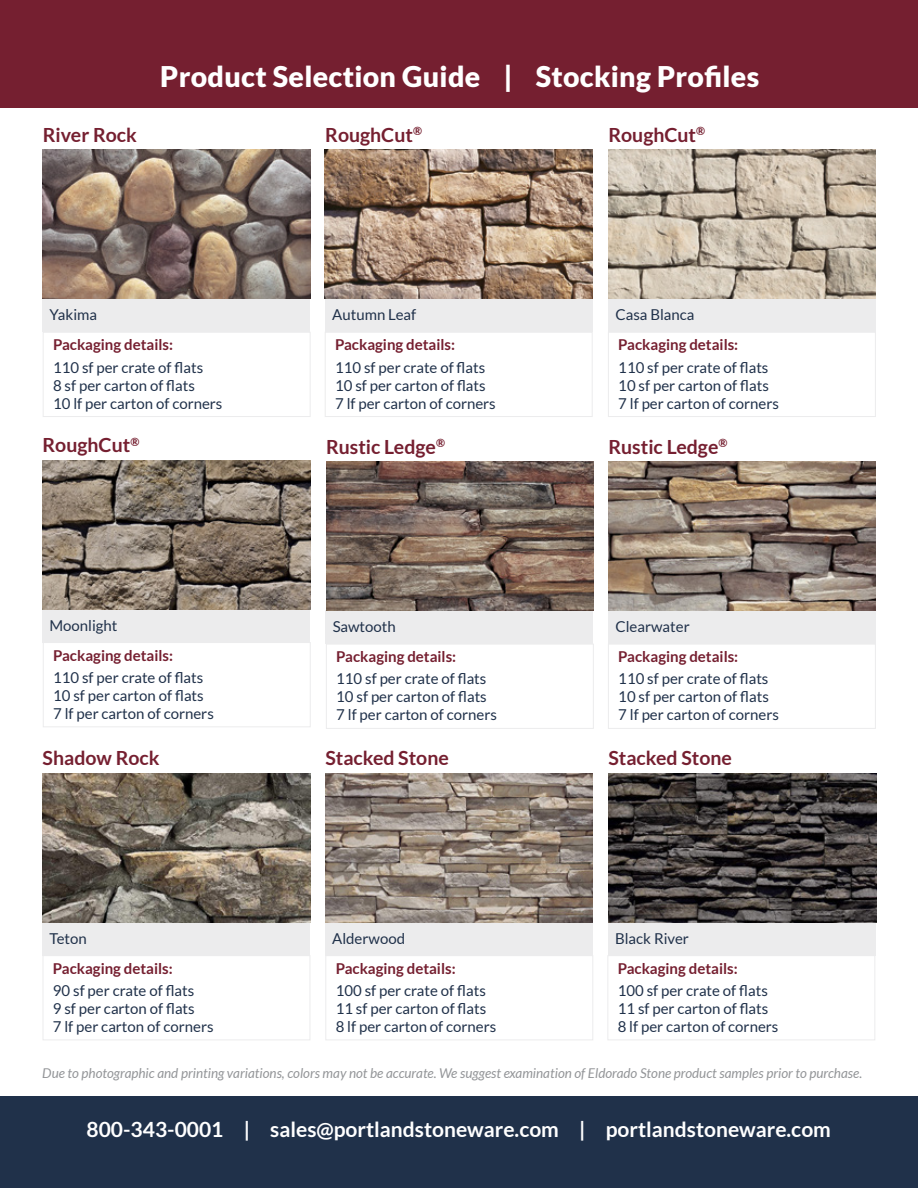
<style>
.page{position:relative;width:918px;height:1188px;background:#fff}
.page>*{position:absolute;margin:0;border:0;box-sizing:border-box;transform-origin:0 0}
.t1{font:900 28.5px "Lato";letter-spacing:.01em;color:#fff}
.t2{font:700 21px "Lato";color:#fff}
.t3{font:700 19.5px "Lato";color:#751f30}
.t4{font:15px/18px "Lato";color:#20314a}
.t5{font:700 15px "Lato";color:#751f30}
.t6{font:italic 13.5px "Lato";color:#939598}
</style>
<div class="page">
<div style="left:0;top:1096px;width:918px;height:92px;background:#20314a"></div>
<div style="left:0;top:0;width:918px;height:108px;background:#751f30"></div>
<div style="left:608px;top:611px;width:268px;height:33px;background:#ececed"></div>
<div style="left:326px;top:611px;width:267px;height:33px;background:#ececed"></div>
<img style="left:608px;top:462px;width:268px;height:149px">
<img style="left:326px;top:462px;width:268px;height:149px">
<div style="left:325px;top:299px;width:268px;height:33px;background:#ececed"></div>
<div style="left:608px;top:299px;width:268px;height:33px;background:#ececed"></div>
<div style="left:42px;top:299px;width:268px;height:33px;background:#ececed"></div>
<img style="left:325px;top:150px;width:268px;height:149px">
<img style="left:608px;top:150px;width:268px;height:149px">
<img style="left:43px;top:150px;width:268px;height:149px">
<div style="left:325px;top:922px;width:268px;height:33px;background:#ececed"></div>
<img style="left:325px;top:773px;width:268px;height:149px">
<div style="left:42px;top:922px;width:268px;height:33px;background:#ececed"></div>
<img style="left:42px;top:773px;width:268px;height:149px">
<div style="left:608px;top:922px;width:268px;height:33px;background:#ececed"></div>
<img style="left:608px;top:773px;width:268px;height:149px">
<div style="left:43px;top:955px;width:267px;height:85px;border:1px solid #ececed"></div>
<div style="left:43px;top:332px;width:268px;height:85px;border:1px solid #ececed"></div>
<div style="left:326px;top:644px;width:268px;height:85px;border:1px solid #ececed"></div>
<div style="left:325px;top:955px;width:268px;height:85px;border:1px solid #ececed"></div>
<div style="left:325px;top:332px;width:268px;height:85px;border:1px solid #ececed"></div>
<div style="left:608px;top:332px;width:268px;height:85px;border:1px solid #ececed"></div>
<div style="left:608px;top:644px;width:268px;height:85px;border:1px solid #ececed"></div>
<div style="left:607px;top:955px;width:268px;height:85px;border:1px solid #ececed"></div>
<div style="left:42px;top:609px;width:268px;height:33px;background:#ececed"></div>
<img style="left:42px;top:460px;width:268px;height:149px">
<div style="left:43px;top:642px;width:268px;height:85px;border:1px solid #ececed"></div>
<h3 class="t3" style="left:43px;top:123px;width:96px">River Rock</h3>
<h1 class="t1" style="left:160px;top:60px;width:601px">Product Selection Guide | Stocking Profiles</h1>
<h3 class="t3" style="left:325px;top:123px;width:98px">RoughCut<sup>®</sup></h3>
<h3 class="t3" style="left:608px;top:123px;width:98px">RoughCut<sup>®</sup></h3>
<p class="t4" style="left:49px;top:306px;width:49px">Yakima</p>
<p class="t4" style="left:332px;top:306px;width:85px">Autumn Leaf</p>
<p class="t4" style="left:615px;top:306px;width:80px">Casa Blanca</p>
<p class="t5" style="left:53px;top:336px;width:121px">Packaging details:</p>
<p class="t4" style="left:53px;top:358px;width:171px">110 sf per crate of flats<br>8 sf per carton of flats<br>10 lf per carton of corners</p>
<h3 class="t3" style="left:43px;top:434px;width:98px">RoughCut<sup>®</sup></h3>
<p class="t4" style="left:49px;top:616px;width:70px">Moonlight</p>
<p class="t5" style="left:53px;top:647px;width:121px">Packaging details:</p>
<p class="t4" style="left:53px;top:668px;width:162px">110 sf per crate of flats<br>10 sf per carton of flats<br>7 lf per carton of corners</p>
<h3 class="t3" style="left:43px;top:747px;width:119px">Shadow Rock</h3>
<p class="t4" style="left:49px;top:929px;width:39px">Teton</p>
<p class="t5" style="left:53px;top:960px;width:121px">Packaging details:</p>
<p class="t4" style="left:53px;top:981px;width:162px">90 sf per crate of flats<br>9 sf per carton of flats<br>7 lf per carton of corners</p>
<p class="t5" style="left:335px;top:336px;width:121px">Packaging details:</p>
<p class="t4" style="left:335px;top:358px;width:162px">110 sf per crate of flats<br>10 sf per carton of flats<br>7 lf per carton of corners</p>
<h3 class="t3" style="left:326px;top:436px;width:121px">Rustic Ledge<sup>®</sup></h3>
<p class="t4" style="left:333px;top:618px;width:65px">Sawtooth</p>
<p class="t5" style="left:336px;top:648px;width:121px">Packaging details:</p>
<p class="t4" style="left:336px;top:670px;width:162px">110 sf per crate of flats<br>10 sf per carton of flats<br>7 lf per carton of corners</p>
<h3 class="t3" style="left:325px;top:747px;width:125px">Stacked Stone</h3>
<p class="t4" style="left:332px;top:929px;width:74px">Alderwood</p>
<p class="t5" style="left:336px;top:960px;width:121px">Packaging details:</p>
<p class="t4" style="left:336px;top:981px;width:162px">100 sf per crate of flats<br>11 sf per carton of flats<br>8 lf per carton of corners</p>
<p class="t5" style="left:618px;top:336px;width:121px">Packaging details:</p>
<p class="t4" style="left:618px;top:358px;width:162px">110 sf per crate of flats<br>10 sf per carton of flats<br>7 lf per carton of corners</p>
<h3 class="t3" style="left:608px;top:436px;width:121px">Rustic Ledge<sup>®</sup></h3>
<p class="t4" style="left:615px;top:618px;width:76px">Clearwater</p>
<p class="t5" style="left:618px;top:648px;width:121px">Packaging details:</p>
<p class="t4" style="left:618px;top:670px;width:162px">110 sf per crate of flats<br>10 sf per carton of flats<br>7 lf per carton of corners</p>
<h3 class="t3" style="left:608px;top:747px;width:125px">Stacked Stone</h3>
<p class="t4" style="left:615px;top:929px;width:75px">Black River</p>
<p class="t5" style="left:618px;top:960px;width:121px">Packaging details:</p>
<p class="t4" style="left:618px;top:981px;width:162px">100 sf per crate of flats<br>11 sf per carton of flats<br>8 lf per carton of corners</p>
<p class="t6" style="left:42px;top:1066px;width:821px">Due to photographic and printing variations, colors may not be accurate. We suggest examination of Eldorado Stone product samples prior to purchase.</p>
<h2 class="t2" style="left:87px;top:1117px;width:746px">800-343-0001 | sales@portlandstoneware.com | portlandstoneware.com</h2>
</div>
